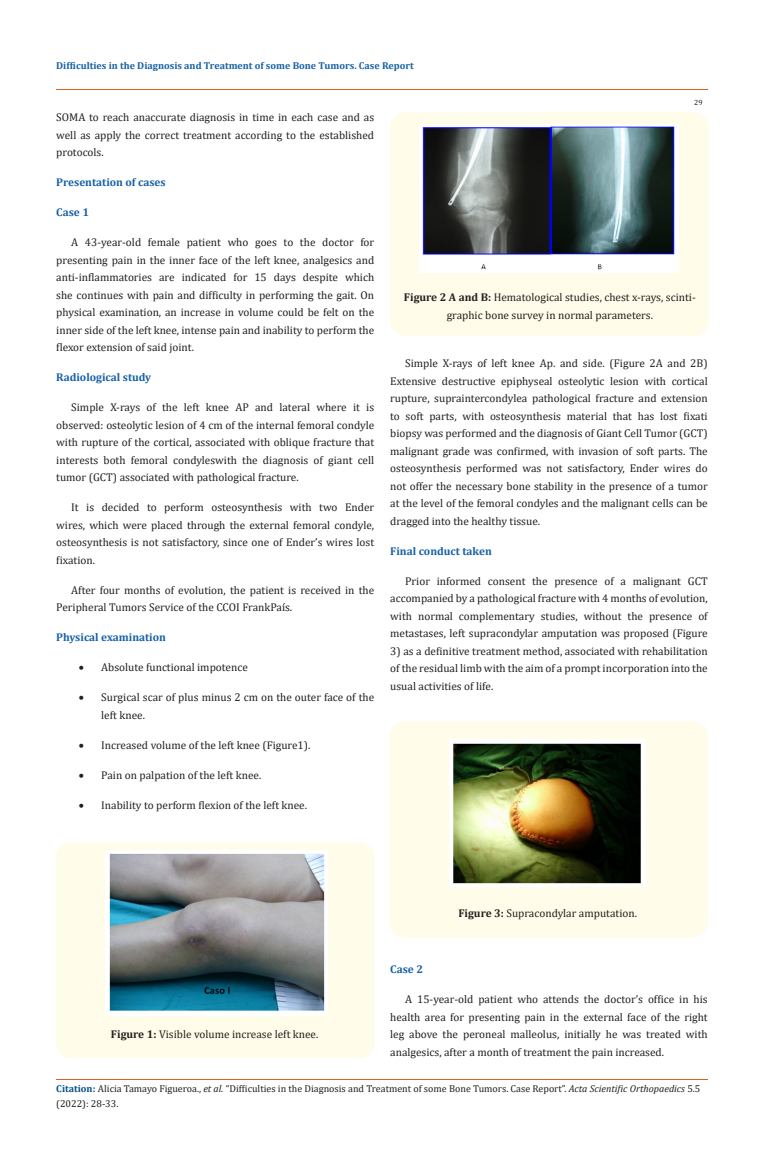
<style>
.page{position:relative;width:764px;height:1170px;background:#fff}
.page>*{position:absolute;margin:0;border:0;box-sizing:border-box;transform-origin:0 0}
.No_Spacing{font:11.25px/17.5px "Cambria";color:#231f20;text-align:justify}
.No_Spacing-2{font:700 11.25px "Cambria";color:#1560a6}
.t1{font:10px/15px "Cambria";color:#231f20}
.t2{font:700 10px "Cambria";color:#1560a6}
.t3{font:7.5px "Cambria";color:#231f20}
.s1{font-weight:700}
.s2{font-weight:700;color:#035089}
.s3{font-style:italic}
</style>
<div class="page">
<div style="left:390px;top:112px;width:319px;height:224px;background:#fffde9;border-radius:15px"></div>
<img style="left:419px;top:124px;width:259px;height:148px">
<hr style="left:56px;top:90px;width:652px;height:1px;background:#e05d1a">
<hr style="left:56px;top:1079px;width:652px;height:1px;background:#e05d1a">
<div style="left:56px;top:842px;width:319px;height:216px;background:#fffde9;border-radius:15px"></div>
<img style="left:106px;top:851px;width:221px;height:164px">
<div style="left:389px;top:722px;width:319px;height:216px;background:#fffde9;border-radius:15px"></div>
<img style="left:449px;top:740px;width:197px;height:146px">
<p class="t2" style="left:56px;top:59px;width:359px">Difficulties in the Diagnosis and Treatment of some Bone Tumors. Case Report</p>
<p class="t3" style="left:694px;top:98px;width:10px">29</p>
<p class="No_Spacing" style="left:56px;top:108px;width:319px">SOMA to reach anaccurate diagnosis in time in each case and as well as apply the correct treatment according to the established protocols.</p>
<p class="No_Spacing-2" style="left:56px;top:174px;width:111px">Presentation of cases</p>
<p class="No_Spacing-2" style="left:56px;top:204px;width:34px">Case 1</p>
<p class="No_Spacing" style="left:56px;top:233px;width:319px;text-indent:15px">A 43-year-old female patient who goes to the doctor for presenting pain in the inner face of the left knee, analgesics and anti-inflammatories are indicated for 15 days despite which she continues with pain and difficulty in performing the gait. On physical examination, an increase in volume could be felt on the inner side of the left knee, intense pain and inability to perform the flexor extension of said joint.</p>
<p class="No_Spacing-2" style="left:56px;top:369px;width:97px">Radiological study</p>
<p class="No_Spacing" style="left:56px;top:398px;width:319px;text-indent:15px">Simple X-rays of the left knee AP and lateral where it is observed: osteolytic lesion of 4 cm of the internal femoral condyle with rupture of the cortical, associated with oblique fracture that interests both femoral condyleswith the diagnosis of giant cell tumor (GCT) associated with pathological fracture.</p>
<p class="No_Spacing" style="left:56px;top:498px;width:319px;text-indent:15px">It is decided to perform osteosynthesis with two Ender wires, which were placed through the external femoral condyle, osteosynthesis is not satisfactory, since one of Ender’s wires lost fixation.</p>
<p class="No_Spacing" style="left:56px;top:581px;width:319px;text-indent:15px">After four months of evolution, the patient is received in the<br>Peripheral Tumors Service of the CCOI FrankPaís.</p>
<p class="No_Spacing-2" style="left:56px;top:629px;width:111px">Physical examination</p>
<p class="No_Spacing" style="left:79px;top:658px;width:171px">• Absolute functional impotence</p>
<p class="No_Spacing" style="left:101px;top:688px;width:274px;text-indent:-22px">• Surgical scar of plus minus 2 cm on the outer face of the left knee.</p>
<p class="No_Spacing" style="left:79px;top:736px;width:233px">• Increased volume of the left knee (Figure1).</p>
<p class="No_Spacing" style="left:79px;top:766px;width:184px">• Pain on palpation of the left knee.</p>
<p class="No_Spacing" style="left:79px;top:796px;width:230px">• Inability to perform flexion of the left knee.</p>
<p class="No_Spacing" style="left:404px;top:289px;width:293px;text-align:center"><span class="s1">Figure 2 A and B:</span> Hematological studies, chest x-rays, scinti&shy;graphic bone survey in normal parameters.</p>
<p class="No_Spacing" style="left:390px;top:355px;width:319px;text-indent:15px">Simple X-rays of left knee Ap. and side. (Figure 2A and 2B)<br>Extensive destructive epiphyseal osteolytic lesion with cortical rupture, supraintercondylea pathological fracture and extension to soft parts, with osteosynthesis material that has lost fixati biopsy was performed and the diagnosis of Giant Cell Tumor (GCT) malignant grade was confirmed, with invasion of soft parts. The osteosynthesis performed was not satisfactory, Ender wires do not offer the necessary bone stability in the presence of a tumor at the level of the femoral condyles and the malignant cells can be dragged into the healthy tissue.</p>
<p class="No_Spacing-2" style="left:390px;top:543px;width:103px">Final conduct taken</p>
<p class="No_Spacing" style="left:390px;top:572px;width:319px;text-indent:15px">Prior informed consent the presence of a malignant GCT accompanied by a pathological fracture with 4 months of evolution, with normal complementary studies, without the presence of metastases, left supracondylar amputation was proposed (Figure</p>
<p class="No_Spacing" style="left:390px;top:642px;width:319px">3) as a definitive treatment method, associated with rehabilitation of the residual limb with the aim of a prompt incorporation into the usual activities of life.</p>
<p class="No_Spacing" style="left:111px;top:1025px;width:209px"><span class="s1">Figure 1:</span> Visible volume increase left knee.</p>
<p class="No_Spacing" style="left:458px;top:905px;width:180px"><span class="s1">Figure 3:</span> Supracondylar amputation.</p>
<p class="No_Spacing-2" style="left:390px;top:961px;width:34px">Case 2</p>
<p class="No_Spacing" style="left:390px;top:991px;width:319px;text-indent:15px">A 15-year-old patient who attends the doctor’s office in his health area for presenting pain in the external face of the right leg above the peroneal malleolus, initially he was treated with analgesics, after a month of treatment the pain increased.</p>
<p class="t1" style="left:56px;top:1081px;width:646px"><span class="s2">Citation:</span> Alicia Tamayo Figueroa., <span class="s3">et al.</span> “Difficulties in the Diagnosis and Treatment of some Bone Tumors. Case Report”. <span class="s3">Acta Scientific Orthopaedics</span> 5.5 (2022): 28-33.</p>
</div>
